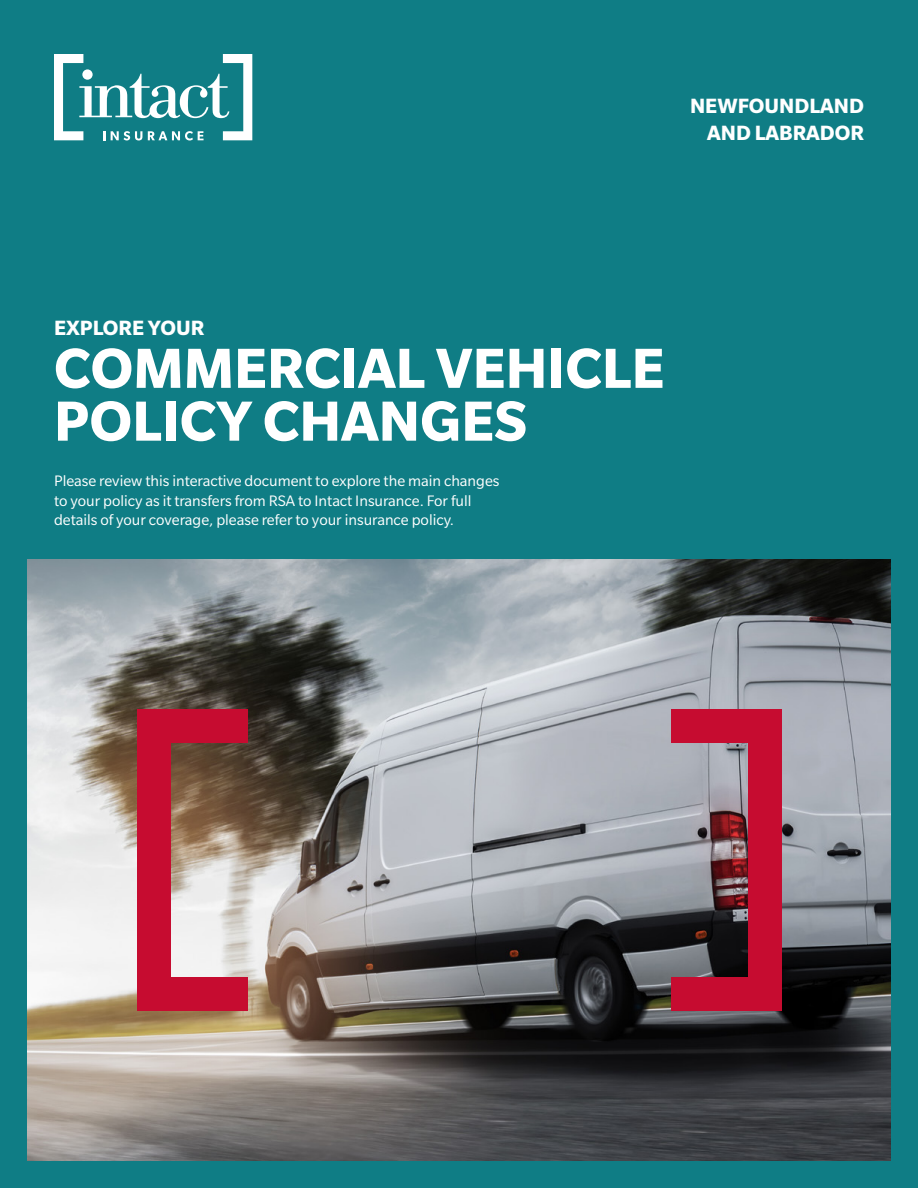
<style>
.page{position:relative;width:918px;height:1188px;background:#0f7d85}
.page>*{position:absolute;margin:0;border:0;box-sizing:border-box;transform-origin:0 0}
.t1{font:700 61.5px/52.8px "Slate Std";color:#fff}
.t2{font:700 22.5px/27px "Slate Std";color:#fff;text-align:right}
.t3{font:16.5px/19.5px "Slate Std";color:#fff}
</style>
<div class="page">
<img style="left:27px;top:559px;width:864px;height:602px">
<svg style="left:54px;top:54px;width:198px;height:86px"></svg>
<div style="left:82px;top:69px;width:11px;height:11px;background:#fff;border-radius:50%"></div>
<div style="left:137px;top:710px;width:33px;height:274px;background:#c60c30"></div>
<div style="left:137px;top:710px;width:110px;height:33px;background:#c60c30"></div>
<div style="left:137px;top:977px;width:110px;height:34px;background:#c60c30"></div>
<div style="left:748px;top:710px;width:33px;height:274px;background:#c60c30"></div>
<div style="left:671px;top:710px;width:110px;height:33px;background:#c60c30"></div>
<div style="left:671px;top:977px;width:110px;height:34px;background:#c60c30"></div>
<h2 class="t2" style="left:690px;top:93px;width:175px">NEWFOUNDLAND<br>AND LABRADOR</h2>
<p class="t2" style="left:54px;top:314px;width:152px">EXPLORE YOUR</p>
<p class="t1" style="left:54px;top:341px;width:612px">COMMERCIAL VEHICLE<br>POLICY CHANGES</p>
<p class="t3" style="left:54px;top:471px;width:447px">Please review this interactive document to explore the main changes to your policy as it transfers from RSA to Intact Insurance. For full details of your coverage, please refer to your insurance policy.</p>
</div>
